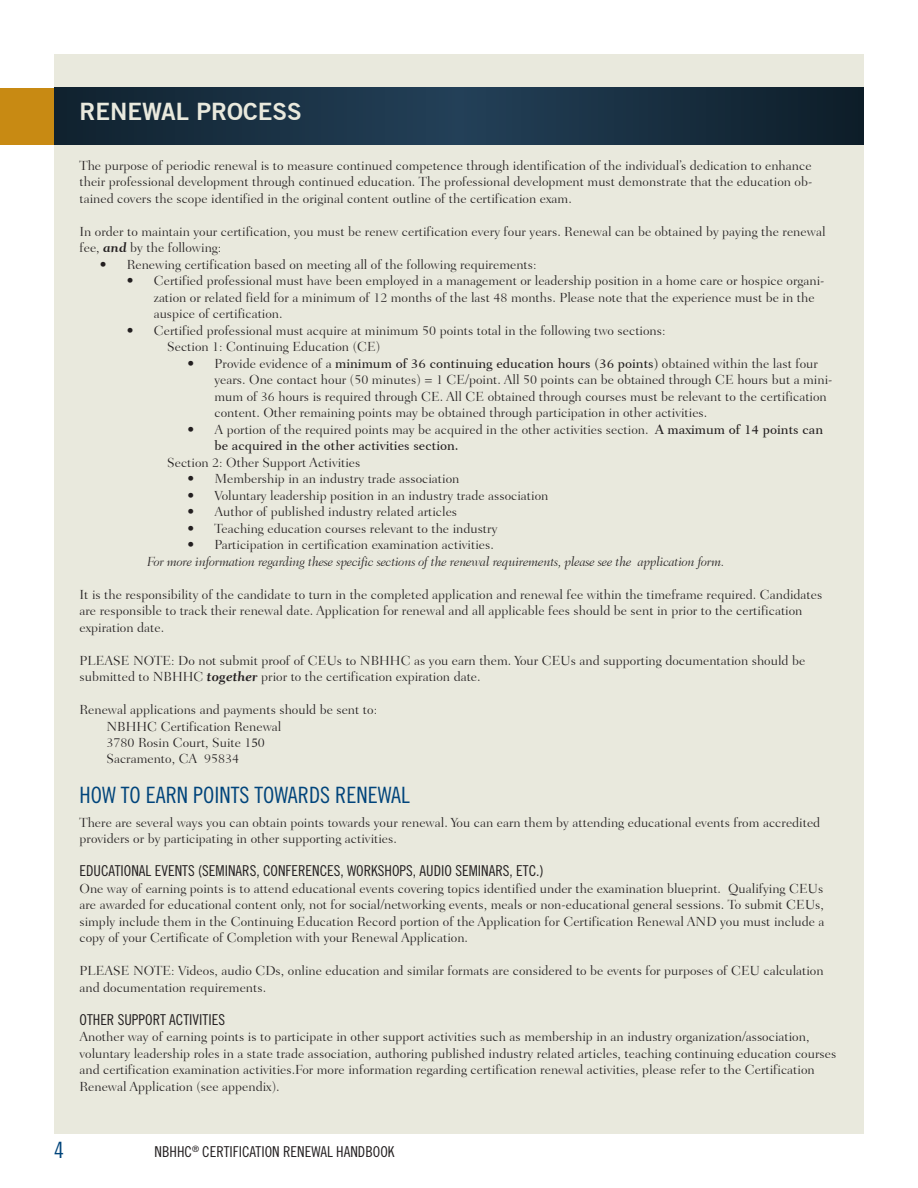
<style>
.page{position:relative;width:918px;height:1188px;background:#fff}
.page>*{position:absolute;margin:0;border:0;box-sizing:border-box;transform-origin:0 0}
.Bar_Headings{font:700 24px "Trade Gothic No.2";color:#e9e9dd}
.Text_Headers{font:22.5px "Trade Gothic Cond Eighteen";color:#00447b}
.Text_Smaller_Headers{font:15px "Trade Gothic Cond Eighteen";color:#231f20}
.Body_Text{font:300 13.5px/16.5px "Fairfield LH45";color:#231f20}
.Body_Text-2{font:italic 300 13.5px "Fairfield LH46";letter-spacing:-.02em;color:#231f20}
.s1{font-family:"Fairfield LH75 Caption";font-weight:700}
.s2{font-family:"Fairfield LH55";font-weight:500}
.s3{font-family:"Minion Pro";font-weight:400}
</style>
<div class="page">
<div style="left:54px;top:54px;width:810px;height:1080px;background:#e9e9dd"></div>
<svg style="left:54px;top:87px;width:810px;height:57px;background:#182f41"></svg>
<div style="left:0;top:88px;width:54px;height:56px;background:#c88a13"></div>
<p class="Bar_Headings" style="left:80px;top:97px;width:224px">RENEWAL PROCESS</p>
<p class="Body_Text" style="left:80px;top:157px;width:734px;text-align:justify">The purpose of periodic renewal is to measure continued competence through identification of the individual’s dedication to enhance their professional development through continued education. The professional development must demonstrate that the education ob&shy;tained covers the scope identified in the original content outline of the certification exam.</p>
<p class="Body_Text" style="left:80px;top:223px;width:748px">In order to maintain your certification, you must be renew certification every four years. Renewal can be obtained by paying the renewal fee, <span class="s1">and</span> by the following:</p>
<p class="Body_Text" style="left:100px;top:256px;width:438px">• Renewing certification based on meeting all of the following requirements:</p>
<p class="Body_Text" style="left:154px;top:273px;width:672px;text-indent:-27px">• Certified professional must have been employed in a management or leadership position in a home care or hospice organi&shy;zation or related field for a minimum of 12 months of the last 48 months. Please note that the experience must be in the auspice of certification.</p>
<p class="Body_Text" style="left:127px;top:322px;width:540px">• Certified professional must acquire at minimum 50 points total in the following two sections:</p>
<p class="Body_Text" style="left:167px;top:339px;width:215px">Section 1: Continuing Education (CE)</p>
<p class="Body_Text" style="left:214px;top:355px;width:619px;text-indent:-27px">• Provide evidence of a <span class="s2">minimum of 36 continuing education hours (36 points)</span> obtained within the last four years. One contact hour (50 minutes) = 1 CE/point. All 50 points can be obtained through CE hours but a mini&shy;mum of 36 hours is required through CE. All CE obtained through courses must be relevant to the certification content. Other remaining points may be obtained through participation in other activities.</p>
<p class="Body_Text" style="left:214px;top:421px;width:610px;text-indent:-27px">• A portion of the required points may be acquired in the other activities section. <span class="s2">A maximum of 14 points can be acquired in the other activities section.</span></p>
<p class="Body_Text" style="left:167px;top:454px;width:195px">Section 2: Other Support Activities</p>
<p class="Body_Text" style="left:188px;top:471px;width:273px">• Membership in an industry trade association</p>
<p class="Body_Text" style="left:188px;top:487px;width:362px">• Voluntary leadership position in an industry trade association</p>
<p class="Body_Text" style="left:188px;top:504px;width:271px">• Author of published industry related articles</p>
<p class="Body_Text" style="left:188px;top:520px;width:311px">• Teaching education courses relevant to the industry</p>
<p class="Body_Text" style="left:188px;top:537px;width:308px">• Participation in certification examination activities.</p>
<p class="Body_Text-2" style="left:147px;top:554px;width:579px">For more information regarding these specific sections of the renewal requirements, please see the application form.</p>
<p class="Body_Text" style="left:80px;top:586px;width:744px">It is the responsibility of the candidate to turn in the completed application and renewal fee within the timeframe required. Candidates are responsible to track their renewal date. Application for renewal and all applicable fees should be sent in prior to the certification expiration date.</p>
<p class="Body_Text" style="left:80px;top:652px;width:727px">PLEASE NOTE: Do not submit proof of CEUs to NBHHC as you earn them. Your CEUs and supporting documentation should be submitted to NBHHC <span class="s1">together</span> prior to the certification expiration date.</p>
<p class="Body_Text" style="left:80px;top:702px;width:299px">Renewal applications and payments should be sent to:</p>
<p class="Body_Text" style="left:106px;top:718px;width:176px">NBHHC Certification Renewal<br>3780 Rosin Court, Suite 1<span class="s3">5</span>0<br>Sacramento, CA 95834</p>
<p class="Text_Headers" style="left:80px;top:782px;width:332px">HOW TO EARN POINTS TOWARDS RENEWAL</p>
<p class="Body_Text" style="left:80px;top:814px;width:742px">There are several ways you can obtain points towards your renewal. You can earn them by attending educational events from accredited providers or by participating in other supporting activities.</p>
<p class="Text_Smaller_Headers" style="left:80px;top:862px;width:466px">EDUCATIONAL EVENTS (SEMINARS, CONFERENCES, WORKSHOPS, AUDIO SEMINARS, ETC.)</p>
<p class="Body_Text" style="left:80px;top:880px;width:747px;text-align:justify">One way of earning points is to attend educational events covering topics identified under the examination blueprint. Qualifying CEUs are awarded for educational content only, not for social/networking events, meals or non-educational general sessions. To submit CEUs, simply include them in the Continuing Education Record portion of the Application for Certification Renewal AND you must include a copy of your Certificate of Completion with your Renewal Application.</p>
<p class="Body_Text" style="left:80px;top:963px;width:746px">PLEASE NOTE: Videos, audio CDs, online education and similar formats are considered to be events for purposes of CEU calculation and documentation requirements.</p>
<p class="Text_Smaller_Headers" style="left:80px;top:1010px;width:147px">OTHER SUPPORT ACTIVITIES</p>
<p class="Body_Text" style="left:80px;top:1029px;width:758px">Another way of earning points is to participate in other support activities such as membership in an industry organization/association, voluntary leadership roles in a state trade association, authoring published industry related articles, teaching continuing education courses and certification examination activities.For more information regarding certification renewal activities, please refer to the Certification Renewal Application (see appendix).</p>
<h2 class="Text_Headers" style="left:54px;top:1137px;width:11px">4</h2>
<p class="Text_Smaller_Headers" style="left:154px;top:1143px;width:242px">NBHHC<sup>®</sup> CERTIFICATION RENEWAL HANDBOOK</p>
</div>
